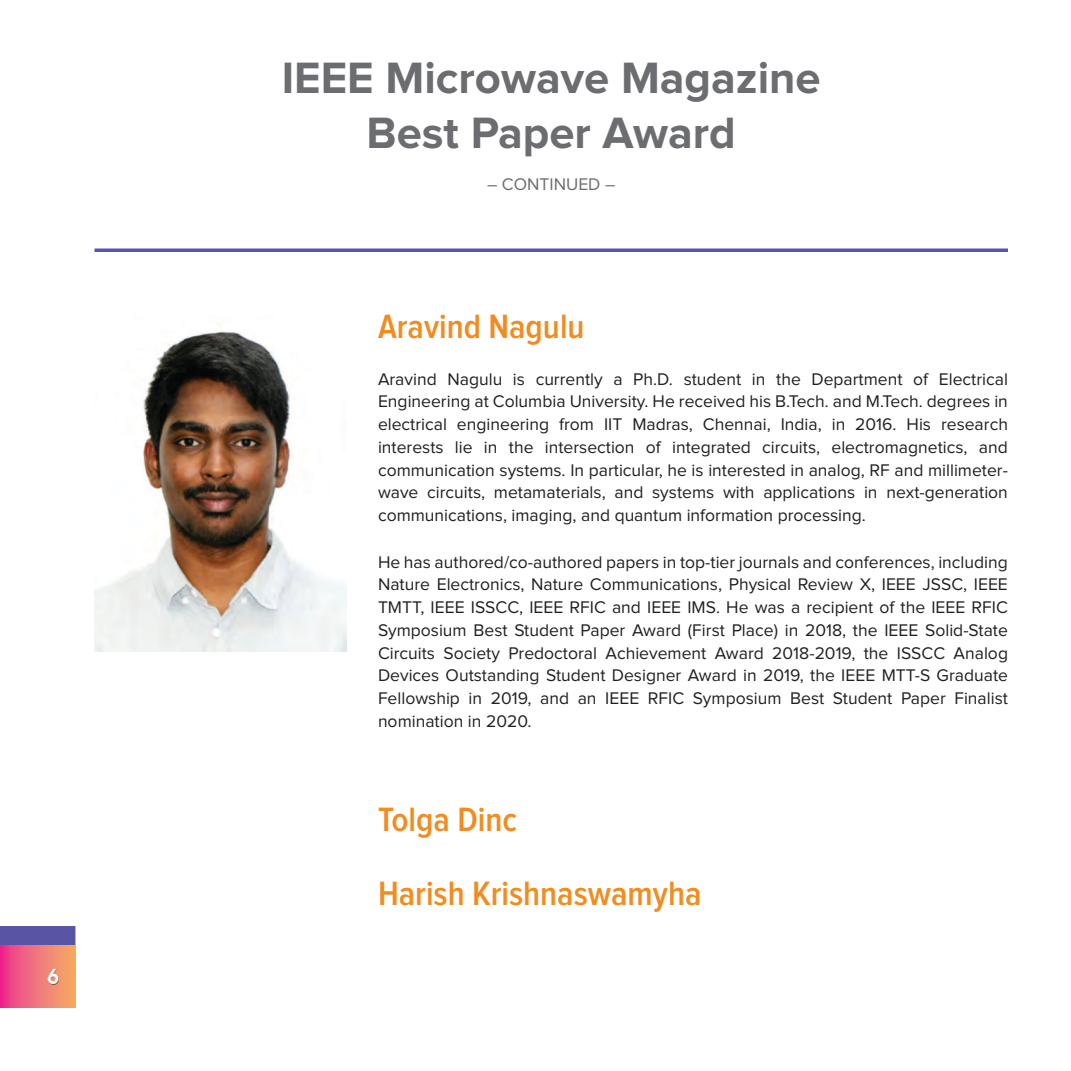
<style>
.page{position:relative;width:1071px;height:1071px;background:#fff}
.page>*{position:absolute;margin:0;border:0;box-sizing:border-box;transform-origin:0 0}
.t1{font:700 45.5px/54.6px "Proxima Nova";color:#6c6d70;text-align:center}
.t2{font:600 35px/73.1px "Proxima Nova Cond";color:#f08c20}
.t3{font:600 21px "Avant Garde IT Cby BT";color:#fff}
.t4{font:17.5px/22.8px "Proxima Nova";color:#231f20;text-align:justify}
.t5{font:17.5px "Proxima Nova";color:#6c6d70}
</style>
<div class="page">
<div style="left:0;top:926px;width:75px;height:82px;background:linear-gradient(to right,#ec3490,#f5b265)"></div>
<img style="left:48px;top:969px;width:11px;height:16px">
<div style="left:0;top:926px;width:75px;height:19px;background:#5855a4"></div>
<img style="left:94px;top:330px;width:252px;height:321px">
<svg style="left:94px;top:248px;width:914px;height:4px;background:#6c6aaf"></svg>
<p class="t3" style="left:47px;top:964px;width:14px">6</p>
<h1 class="t1" style="left:282px;top:53px;width:541px">IEEE Microwave Magazine<br>Best Paper Award</h1>
<p class="t5" style="left:487px;top:176px;width:130px">– CONTINUED –</p>
<h2 class="t2" style="left:378px;top:292px;width:208px">Aravind Nagulu</h2>
<p class="t4" style="left:378px;top:368px;width:632px">Aravind Nagulu is currently a Ph.D. student in the Department of Electrical Engineering at Columbia University. He received his B.Tech. and M.Tech. degrees in electrical engineering from IIT Madras, Chennai, India, in 2016. His research interests lie in the intersection of integrated circuits, electromagnetics, and communication systems. In particular, he is interested in analog, RF and millimeter&shy;wave circuits, metamaterials, and systems with applications in next-generation communications, imaging, and quantum information processing.</p>
<p class="t4" style="left:378px;top:551px;width:632px">He has authored/co-authored papers in top-tier journals and conferences, including Nature Electronics, Nature Communications, Physical Review X, IEEE JSSC, IEEE TMTT, IEEE ISSCC, IEEE RFIC and IEEE IMS. He was a recipient of the IEEE RFIC Symposium Best Student Paper Award (First Place) in 2018, the IEEE Solid-State Circuits Society Predoctoral Achievement Award 2018-2019, the ISSCC Analog Devices Outstanding Student Designer Award in 2019, the IEEE MTT-S Graduate Fellowship in 2019, and an IEEE RFIC Symposium Best Student Paper Finalist nomination in 2020.</p>
<h2 class="t2" style="left:378px;top:785px;width:325px">Tolga Dinc<br>Harish Krishnaswamyha</h2>
</div>
